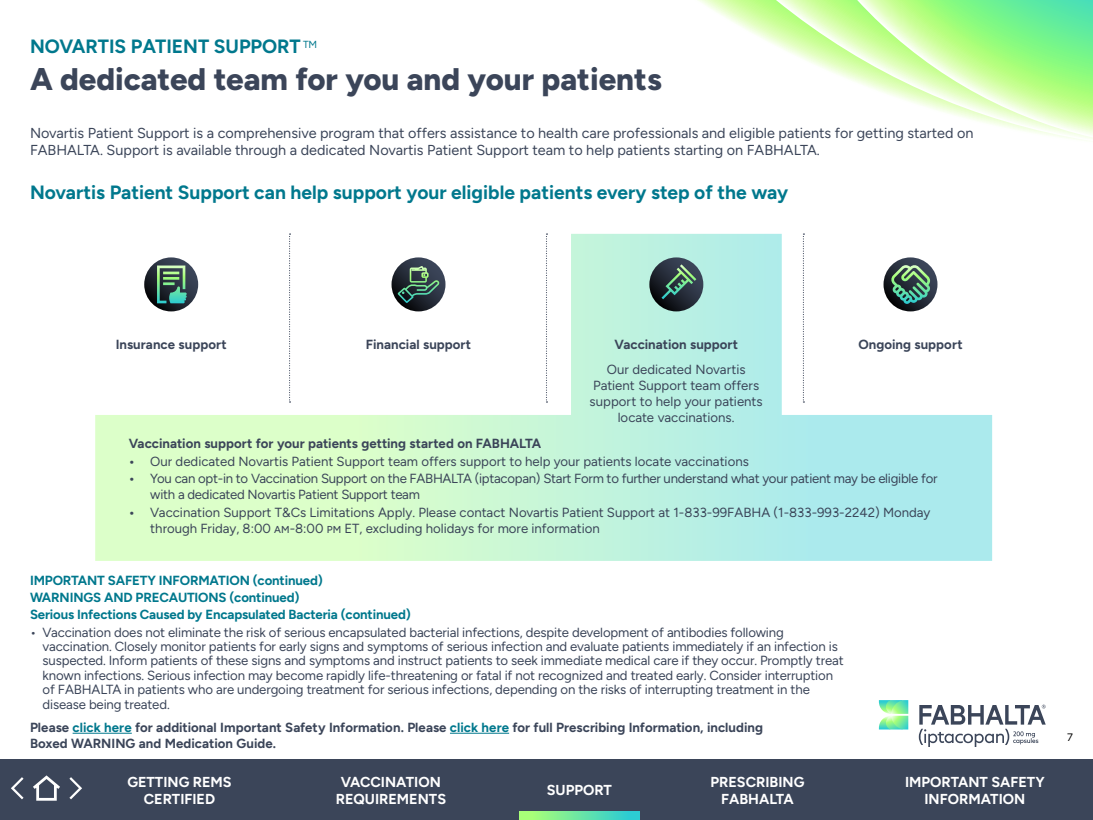
<style>
.page{position:relative;width:1093px;height:820px;background:#fff}
.page>*{position:absolute;margin:0;border:0;box-sizing:border-box;transform-origin:0 0}
.t1{font:800 31.2px "Figtree";color:#3b4559}
.t2{font:700 19.2px "Figtree";color:#00788d}
.t3{font:14.4px/16.8px "Figtree";color:#3b4559}
.t4{font:700 14.4px/17.3px "Figtree";color:#fff;text-align:center}
.t5{font:13.2px/16px "Figtree";letter-spacing:-.01em;color:#3b4559}
.t6{font:700 13.2px/16px "Figtree";letter-spacing:.005em;color:#3b4559}
.t7{font:700 13.2px/16.8px "Figtree";letter-spacing:-.01em;color:#00788d}
.t8{font:10.8px "Figtree";color:#000}
.s1{font-weight:700}
.s2{font-weight:500;font-size:10.04px}
.s3{color:#00788d}
</style>
<div class="page">
<svg style="left:919px;top:704px;width:127px;height:42px"></svg>
<svg style="left:879px;top:700px;width:29px;height:29px"></svg>
<svg style="left:698px;top:0;width:78px;height:45px"></svg>
<svg style="left:776px;top:0;width:317px;height:141px"></svg>
<svg style="left:857px;top:0;width:236px;height:137px"></svg>
<hr style="left:73px;top:732px;width:59px;height:1px;background:#00788d">
<hr style="left:450px;top:732px;width:59px;height:1px;background:#00788d">
<svg style="left:95px;top:234px;width:897px;height:326px"></svg>
<svg style="left:803px;top:233px;width:1px;height:169px"></svg>
<svg style="left:546px;top:233px;width:1px;height:169px"></svg>
<svg style="left:289px;top:233px;width:2px;height:169px"></svg>
<svg style="left:144px;top:257px;width:54px;height:54px"></svg>
<svg style="left:157px;top:265px;width:30px;height:38px"></svg>
<svg style="left:391px;top:257px;width:54px;height:54px"></svg>
<svg style="left:398px;top:266px;width:41px;height:37px"></svg>
<svg style="left:883px;top:257px;width:54px;height:54px"></svg>
<svg style="left:891px;top:264px;width:39px;height:40px"></svg>
<svg style="left:649px;top:257px;width:54px;height:54px"></svg>
<svg style="left:661px;top:264px;width:35px;height:35px"></svg>
<div style="left:0;top:759px;width:1093px;height:60px;background:#3b4559"></div>
<svg style="left:11px;top:775px;width:71px;height:26px"></svg>
<svg style="left:519px;top:811px;width:120px;height:8px"></svg>
<h2 class="t2" style="left:30px;top:35px;width:289px">NOVARTIS PATIENT SUPPORT <sup>TM</sup></h2>
<h1 class="t1" style="left:30px;top:60px;width:633px">A dedicated team for you and your patients</h1>
<p class="t3" style="left:30px;top:124px;width:945px">Novartis Patient Support is a comprehensive program that offers assistance to health care professionals and eligible patients for getting started on<br>FABHALTA. Support is available through a dedicated Novartis Patient Support team to help patients starting on FABHALTA.</p>
<h2 class="t2" style="left:30px;top:181px;width:760px">Novartis Patient Support can help support your eligible patients every step of the way</h2>
<p class="t6" style="left:116px;top:336px;width:112px">Insurance support</p>
<p class="t6" style="left:858px;top:336px;width:106px">Ongoing support</p>
<p class="t6" style="left:366px;top:336px;width:107px">Financial support</p>
<p class="t6" style="left:614px;top:336px;width:125px">Vaccination support</p>
<p class="t5" style="left:590px;top:361px;width:174px;text-align:center">Our dedicated Novartis<br>Patient Support team offers support to help your patients locate vaccinations.</p>
<p class="t6" style="left:129px;top:435px;width:414px">Vaccination support for your patients getting started on FABHALTA</p>
<p class="t5" style="left:129px;top:453px;width:622px"><span class="s1">•</span> Our dedicated Novartis Patient Support team offers support to help your patients locate vaccinations</p>
<p class="t5" style="left:150px;top:470px;width:789px;text-indent:-22px"><span class="s1">•</span> You can opt-in to Vaccination Support on the FABHALTA (iptacopan) Start Form to further understand what your patient may be eligible for with a dedicated Novartis Patient Support team</p>
<p class="t5" style="left:150px;top:504px;width:782px;text-indent:-22px"><span class="s1">•</span> Vaccination Support T&amp;Cs Limitations Apply. Please contact Novartis Patient Support at 1-833-99FABHA (1-833-993-2242) Monday through Friday, 8:00 <span class="s2">AM</span>-8:00 <span class="s2">PM</span> ET, excluding holidays for more information</p>
<p class="t7" style="left:30px;top:572px;width:382px">IMPORTANT SAFETY INFORMATION (continued)<br>WARNINGS AND PRECAUTIONS (continued)<br>Serious Infections Caused by Encapsulated Bacteria (continued)</p>
<p class="t5" style="left:43px;top:624px;width:802px;line-height:14.4px;text-indent:-13px">• Vaccination does not eliminate the risk of serious encapsulated bacterial infections, despite development of antibodies following vaccination. Closely monitor patients for early signs and symptoms of serious infection and evaluate patients immediately if an infection is suspected. Inform patients of these signs and symptoms and instruct patients to seek immediate medical care if they occur. Promptly treat known infections. Serious infection may become rapidly life-threatening or fatal if not recognized and treated early. Consider interruption of FABHALTA in patients who are undergoing treatment for serious infections, depending on the risks of interrupting treatment in the disease being treated.</p>
<p class="t6" style="left:30px;top:718px;width:734px">Please <span class="s3">click here</span> for additional Important Safety Information. Please <span class="s3">click here</span> for full Prescribing Information, including<br>Boxed WARNING and Medication Guide.</p>
<p class="t4" style="left:127px;top:772px;width:106px">GETTING REMS<br>CERTIFIED</p>
<p class="t4" style="left:336px;top:772px;width:112px">VACCINATION<br>REQUIREMENTS</p>
<p class="t4" style="left:547px;top:781px;width:67px">SUPPORT</p>
<p class="t4" style="left:710px;top:772px;width:95px">PRESCRIBING<br>FABHALTA</p>
<p class="t4" style="left:905px;top:772px;width:141px">IMPORTANT SAFETY<br>INFORMATION</p>
<p class="t8" style="left:1067px;top:731px;width:7px">7</p>
</div>
